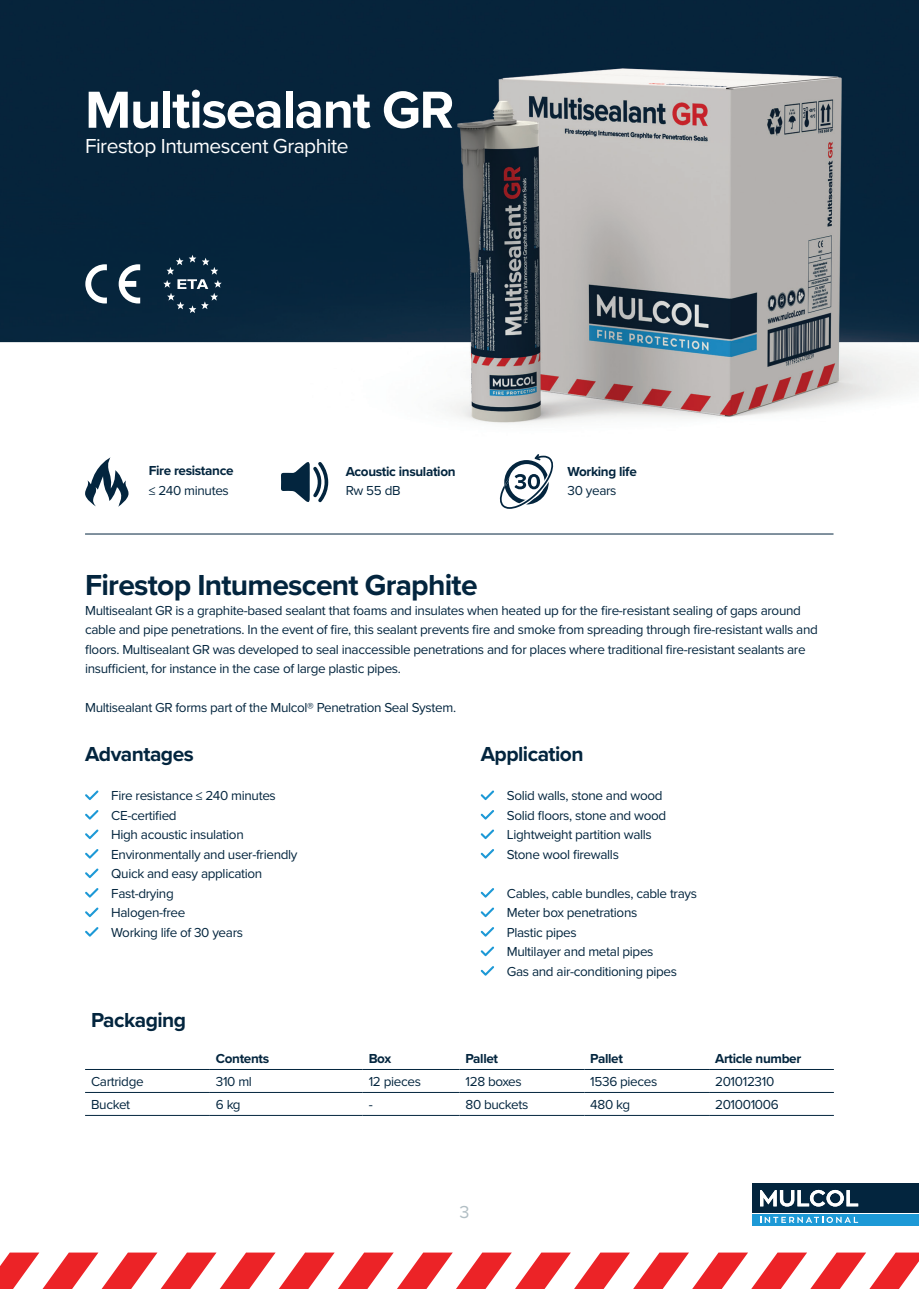
<style>
.page{position:relative;width:919px;height:1289px;background:#fff}
.page>*{position:absolute;margin:0;border:0;box-sizing:border-box;transform-origin:0 0}
.t1{font:700 54px "Proxima Nova";letter-spacing:-.025em;color:#fff}
.Koppen{font:700 30px "Proxima Nova";letter-spacing:-.025em;color:#03253e}
.Subkoppen{font:700 21px "Proxima Nova";letter-spacing:-.025em;color:#03253e}
.t2{font:21px "Proxima Nova";letter-spacing:-.025em;color:#fff}
.t3{font:18px "Proxima Nova";color:#b1bec4}
.t4{font:13.5px/19.5px "Proxima Nova";letter-spacing:-.025em;color:#03253e}
.t5{font:700 13.5px "Proxima Nova";letter-spacing:-.025em;color:#03253e}
</style>
<div class="page">
<svg style="left:0;top:1252px;width:918px;height:36px"></svg>
<div style="left:752px;top:1183px;width:166px;height:29px;background:#03253e"></div>
<div style="left:752px;top:1214px;width:166px;height:11px;background:#1d99d6"></div>
<svg style="left:760px;top:1189px;width:98px;height:17px"></svg>
<svg style="left:760px;top:1216px;width:98px;height:6px"></svg>
<img style="left:0;top:0;width:918px;height:424px">
<hr style="left:85px;top:533px;width:748px;height:1px;background:#03253e">
<svg style="left:85px;top:264px;width:55px;height:39px"></svg>
<svg style="left:163px;top:255px;width:59px;height:58px;background:#243f54"></svg>
<svg style="left:85px;top:790px;width:13px;height:10px"></svg>
<svg style="left:85px;top:810px;width:13px;height:9px"></svg>
<svg style="left:85px;top:829px;width:13px;height:10px"></svg>
<svg style="left:85px;top:849px;width:13px;height:9px"></svg>
<svg style="left:85px;top:868px;width:13px;height:10px"></svg>
<svg style="left:85px;top:888px;width:13px;height:9px"></svg>
<svg style="left:85px;top:907px;width:13px;height:10px"></svg>
<svg style="left:85px;top:927px;width:13px;height:9px"></svg>
<svg style="left:480px;top:790px;width:14px;height:10px"></svg>
<svg style="left:480px;top:810px;width:14px;height:9px"></svg>
<svg style="left:480px;top:829px;width:14px;height:10px"></svg>
<svg style="left:480px;top:849px;width:14px;height:9px"></svg>
<svg style="left:480px;top:888px;width:14px;height:9px"></svg>
<svg style="left:480px;top:907px;width:14px;height:10px"></svg>
<svg style="left:480px;top:927px;width:14px;height:9px"></svg>
<svg style="left:480px;top:946px;width:14px;height:10px"></svg>
<svg style="left:480px;top:966px;width:14px;height:9px"></svg>
<hr style="left:85px;top:1069px;width:125px;height:1px;background:#03253e">
<hr style="left:210px;top:1069px;width:152px;height:1px;background:#03253e">
<hr style="left:362px;top:1069px;width:97px;height:1px;background:#03253e">
<hr style="left:459px;top:1069px;width:125px;height:1px;background:#03253e">
<hr style="left:584px;top:1069px;width:125px;height:1px;background:#03253e">
<hr style="left:709px;top:1069px;width:124px;height:1px;background:#03253e">
<hr style="left:85px;top:1092px;width:125px;height:1px;background:#03253e">
<hr style="left:210px;top:1092px;width:152px;height:1px;background:#03253e">
<hr style="left:362px;top:1092px;width:97px;height:1px;background:#03253e">
<hr style="left:459px;top:1092px;width:125px;height:1px;background:#03253e">
<hr style="left:584px;top:1092px;width:125px;height:1px;background:#03253e">
<hr style="left:709px;top:1092px;width:124px;height:1px;background:#03253e">
<hr style="left:85px;top:1115px;width:125px;height:1px;background:#03253e">
<hr style="left:210px;top:1115px;width:152px;height:1px;background:#03253e">
<hr style="left:362px;top:1115px;width:97px;height:1px;background:#03253e">
<hr style="left:459px;top:1115px;width:125px;height:1px;background:#03253e">
<hr style="left:584px;top:1115px;width:125px;height:1px;background:#03253e">
<hr style="left:709px;top:1115px;width:124px;height:1px;background:#03253e">
<svg style="left:85px;top:457px;width:44px;height:49px"></svg>
<svg style="left:281px;top:462px;width:47px;height:41px"></svg>
<svg style="left:499px;top:454px;width:55px;height:55px"></svg>
<p class="t1" style="left:85px;top:69px;width:370px">Multisealant GR</p>
<p class="t2" style="left:85px;top:131px;width:265px">Firestop Intumescent Graphite</p>
<p class="t5" style="left:149px;top:460px;width:86px">Fire resistance</p>
<p class="t4" style="left:149px;top:480px;width:82px">≤ 240 minutes</p>
<p class="t5" style="left:345px;top:461px;width:111px">Acoustic insulation</p>
<p class="t4" style="left:345px;top:480px;width:56px">Rw 55 dB</p>
<p class="t5" style="left:567px;top:461px;width:71px">Working life</p>
<p class="t4" style="left:567px;top:480px;width:50px">30 years</p>
<p class="Koppen" style="left:85px;top:563px;width:394px">Firestop Intumescent Graphite</p>
<p class="t4" style="left:85px;top:600px;width:734px">Multisealant GR is a graphite-based sealant that foams and insulates when heated up for the fire-resistant sealing of gaps around cable and pipe penetrations. In the event of fire, this sealant prevents fire and smoke from spreading through fire-resistant walls and floors. Multisealant GR was developed to seal inaccessible penetrations and for places where traditional fire-resistant sealants are insufficient, for instance in the case of large plastic pipes.</p>
<p class="t4" style="left:85px;top:697px;width:372px">Multisealant GR forms part of the Mulcol® Penetration Seal System.</p>
<p class="Subkoppen" style="left:85px;top:738px;width:110px">Advantages</p>
<p class="t4" style="left:111px;top:785px;width:166px">Fire resistance ≤ 240 minutes</p>
<p class="t4" style="left:111px;top:804px;width:67px">CE-certified</p>
<p class="t4" style="left:111px;top:824px;width:134px">High acoustic insulation</p>
<p class="t4" style="left:111px;top:843px;width:188px">Environmentally and user-friendly</p>
<p class="t4" style="left:111px;top:863px;width:153px">Quick and easy application</p>
<p class="t4" style="left:111px;top:882px;width:64px">Fast-drying</p>
<p class="t4" style="left:111px;top:902px;width:76px">Halogen-free</p>
<p class="t4" style="left:111px;top:921px;width:133px">Working life of 30 years</p>
<p class="Subkoppen" style="left:480px;top:738px;width:104px">Application</p>
<p class="t4" style="left:507px;top:785px;width:157px">Solid walls, stone and wood</p>
<p class="t4" style="left:507px;top:804px;width:161px">Solid floors, stone and wood</p>
<p class="t4" style="left:507px;top:824px;width:146px">Lightweight partition walls</p>
<p class="t4" style="left:507px;top:843px;width:113px">Stone wool firewalls</p>
<p class="t4" style="left:507px;top:882px;width:192px">Cables, cable bundles, cable trays</p>
<p class="t4" style="left:507px;top:902px;width:132px">Meter box penetrations</p>
<p class="t4" style="left:507px;top:921px;width:71px">Plastic pipes</p>
<p class="t4" style="left:507px;top:941px;width:148px">Multilayer and metal pipes</p>
<p class="t4" style="left:507px;top:960px;width:172px">Gas and air-conditioning pipes</p>
<p class="Subkoppen" style="left:91px;top:1003px;width:97px">Packaging</p>
<p class="t5" style="left:216px;top:1048px;width:55px">Contents</p>
<p class="t5" style="left:368px;top:1048px;width:24px">Box</p>
<p class="t5" style="left:465px;top:1048px;width:34px">Pallet</p>
<p class="t5" style="left:590px;top:1048px;width:34px">Pallet</p>
<p class="t5" style="left:715px;top:1048px;width:88px">Article number</p>
<p class="t4" style="left:91px;top:1071px;width:54px">Cartridge</p>
<p class="t4" style="left:216px;top:1071px;width:38px">310 ml</p>
<p class="t4" style="left:368px;top:1071px;width:54px">12 pieces</p>
<p class="t4" style="left:465px;top:1071px;width:58px">128 boxes</p>
<p class="t4" style="left:590px;top:1071px;width:69px">1536 pieces</p>
<p class="t4" style="left:715px;top:1071px;width:61px">201012310</p>
<p class="t4" style="left:91px;top:1094px;width:41px">Bucket</p>
<p class="t4" style="left:216px;top:1094px;width:26px">6 kg</p>
<p class="t4" style="left:368px;top:1094px;width:6px">-</p>
<p class="t4" style="left:465px;top:1094px;width:64px">80 buckets</p>
<p class="t4" style="left:590px;top:1094px;width:41px">480 kg</p>
<p class="t4" style="left:715px;top:1094px;width:65px">201001006</p>
<h3 class="t3" style="left:459px;top:1198px;width:12px">3</h3>
</div>
